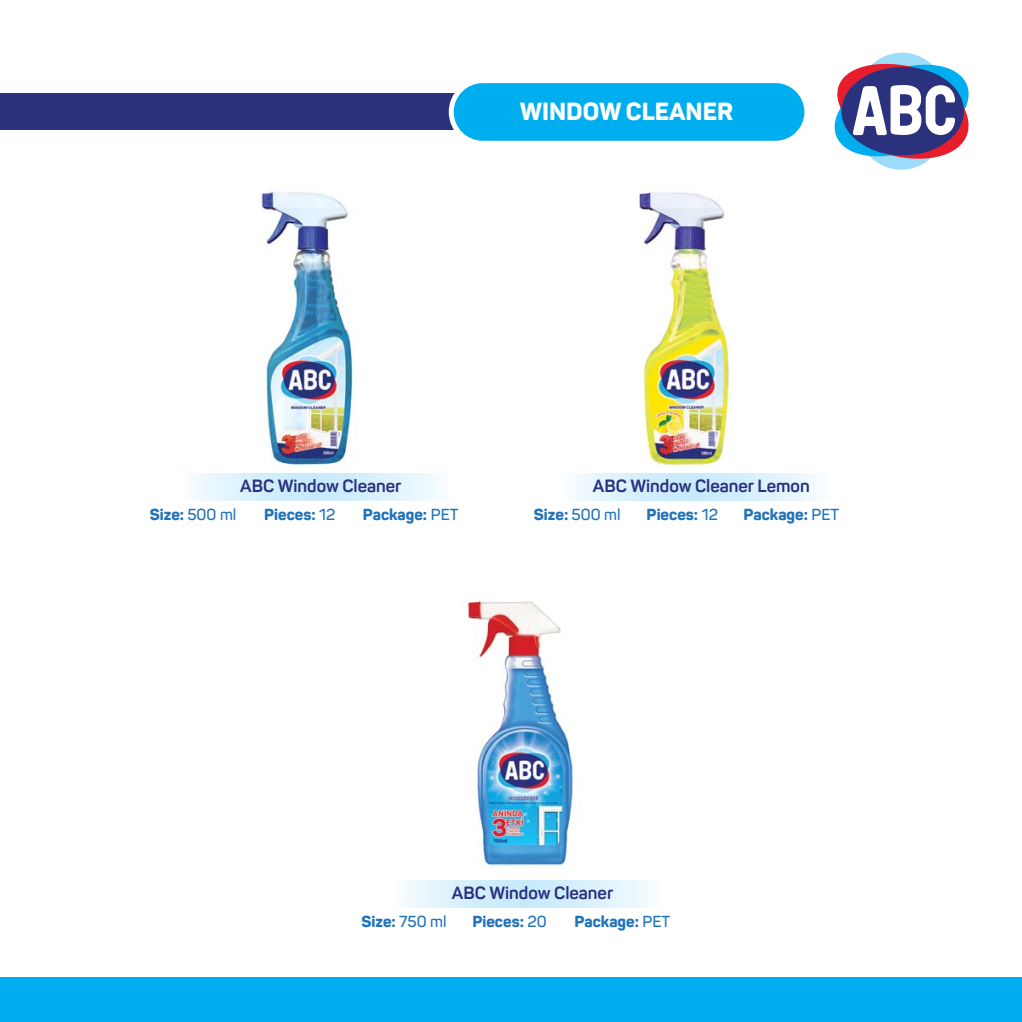
<style>
.page{position:relative;width:1022px;height:1022px;background:#fff}
.page>*{position:absolute;margin:0;border:0;box-sizing:border-box;transform-origin:0 0}
.t1{font:800 24.5px "Panton";color:#fff}
.t2{font:700 17.5px "Panton";color:#2a317d}
.t3{font:800 15.75px "Panton";color:#2173ba}
.s1{font-weight:600}
</style>
<div class="page">
<svg style="left:834px;top:52px;width:135px;height:118px"></svg>
<div style="left:0;top:977px;width:1022px;height:45px;background:#00aeef"></div>
<div style="left:0;top:93px;width:14px;height:37px;background:#2a317d"></div>
<div style="left:14px;top:93px;width:776px;height:37px;background:#2a317d"></div>
<div style="left:451px;top:81px;width:356px;height:62px;background:#00aeef;border-radius:31px"></div>
<div style="left:449px;top:78px;width:360px;height:68px;border:5px solid #fff;border-radius:31px"></div>
<svg style="left:575px;top:473px;width:243px;height:28px;background:#d9f0fc"></svg>
<svg style="left:406px;top:880px;width:243px;height:28px;background:#d9f0fc"></svg>
<svg style="left:194px;top:473px;width:243px;height:28px;background:#daf1fc"></svg>
<img style="left:639px;top:184px;width:94px;height:282px">
<img style="left:250px;top:191px;width:117px;height:284px">
<img style="left:466px;top:599px;width:108px;height:269px">
<h1 class="t1" style="left:520px;top:97px;width:215px">WINDOW CLEANER</h1>
<p class="t2" style="left:240px;top:478px;width:163px">ABC Window Cleaner</p>
<p class="t2" style="left:593px;top:478px;width:218px">ABC Window Cleaner Lemon</p>
<p class="t3" style="left:150px;top:506px;width:88px">Size: <span class="s1">500 ml</span></p>
<p class="t3" style="left:647px;top:506px;width:73px">Pieces: <span class="s1">12</span></p>
<p class="t3" style="left:264px;top:506px;width:73px">Pieces: <span class="s1">12</span></p>
<p class="t3" style="left:744px;top:506px;width:97px">Package: <span class="s1">PET</span></p>
<p class="t3" style="left:363px;top:506px;width:97px">Package: <span class="s1">PET</span></p>
<p class="t3" style="left:534px;top:506px;width:88px">Size: <span class="s1">500 ml</span></p>
<p class="t2" style="left:452px;top:885px;width:163px">ABC Window Cleaner</p>
<p class="t3" style="left:361px;top:913px;width:87px">Size: <span class="s1">750 ml</span></p>
<p class="t3" style="left:472px;top:913px;width:76px">Pieces: <span class="s1">20</span></p>
<p class="t3" style="left:575px;top:913px;width:97px">Package: <span class="s1">PET</span></p>
</div>
